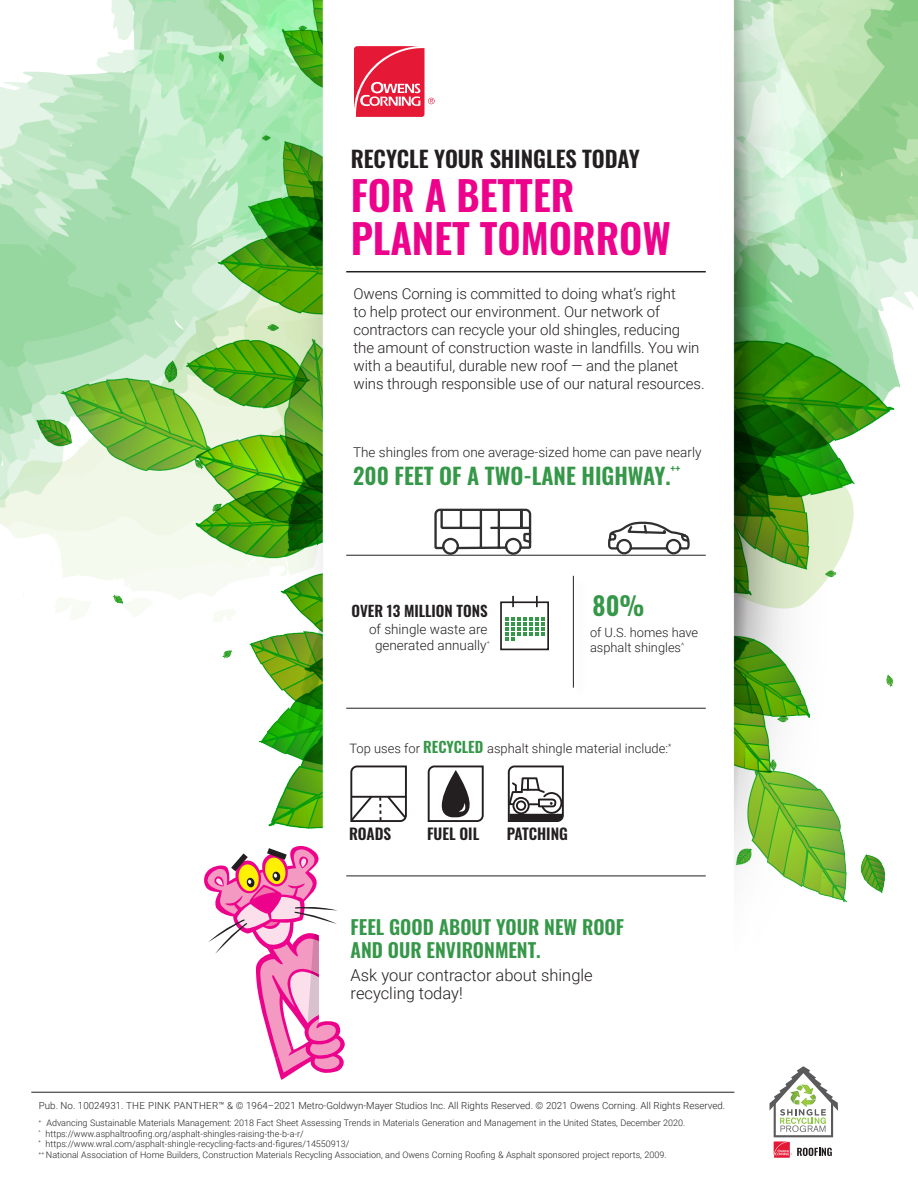
<style>
.page{position:relative;width:918px;height:1188px;background:#fff}
.page>*{position:absolute;margin:0;border:0;box-sizing:border-box;transform-origin:0 0}
.t1{font:40.5px/43.5px "Oswald";color:#ed028c}
.t2{font:25.5px "Oswald";color:#359748}
.t3{font:22.5px "Oswald";color:#359748}
.t4{font:22.5px "Oswald";color:#231f20}
.t5{font:19.5px/23.4px "Oswald";color:#359748}
.t6{font:300 16.5px "Roboto";color:#231f20}
.t7{font:15.3px "Oswald";color:#231f20}
.t8{font:300 15px/18px "Roboto";letter-spacing:-.005em;color:#231f20}
.t9{font:15px "Oswald";color:#231f20}
.t10{font:300 13.5px "Roboto";color:#231f20}
.t11{font:300 12.9px/14.7px "Roboto";color:#231f20}
.t12{font:11.25px "Oswald";color:#359748}
.t13{font:300 9.75px "Roboto";color:#231f20}
.t14{font:300 9px "Roboto";color:#231f20}
.t15{font:300 5.55px "Roboto";color:#231f20}
.s1{font-family:"Oswald";font-weight:400;font-size:14.85px;color:#359748}
</style>
<div class="page">
<img style="left:0;top:0;width:918px;height:903px">
<svg style="left:204px;top:846px;width:141px;height:234px"></svg>
<svg style="left:354px;top:46px;width:81px;height:71px"></svg>
<svg style="left:427px;top:765px;width:63px;height:60px"></svg>
<svg style="left:349px;top:765px;width:59px;height:58px"></svg>
<svg style="left:507px;top:765px;width:58px;height:58px"></svg>
<div style="left:500px;top:601px;width:49px;height:49px;border:2px solid #231f20"></div>
<svg style="left:512px;top:596px;width:2px;height:11px"></svg>
<svg style="left:536px;top:596px;width:2px;height:11px"></svg>
<svg style="left:505px;top:617px;width:40px;height:24px"></svg>
<hr style="left:346px;top:271px;width:360px;height:1px;background:#231f20">
<hr style="left:346px;top:555px;width:360px;height:1px;background:#231f20">
<hr style="left:346px;top:708px;width:360px;height:1px;background:#231f20">
<hr style="left:346px;top:876px;width:360px;height:1px;background:#231f20">
<svg style="left:769px;top:1066px;width:69px;height:92px"></svg>
<hr style="left:31px;top:1092px;width:703px;height:1px;background:#231f20">
<div style="left:572px;top:576px;width:16px;height:125px;background:#fdfdfd"></div>
<hr style="left:573px;top:576px;width:1px;height:112px;background:#231f20">
<svg style="left:607px;top:520px;width:84px;height:36px"></svg>
<svg style="left:433px;top:508px;width:100px;height:48px"></svg>
<p class="t4" style="left:351px;top:139px;width:291px">RECYCLE YOUR SHINGLES TODAY</p>
<p class="t1" style="left:351px;top:170px;width:322px">FOR A BETTER<br>PLANET TOMORROW</p>
<p class="t8" style="left:353px;top:284px;width:353px">Owens Corning is committed to doing what’s right<br>to help protect our environment. Our network of contractors can recycle your old shingles, reducing<br>the amount of construction waste in landfills. You win with a beautiful, durable new roof — and the planet wins through responsible use of our natural resources.</p>
<p class="t10" style="left:353px;top:443px;width:350px">The shingles from one average-sized home can pave nearly</p>
<p class="t3" style="left:353px;top:456px;width:319px">200 FEET OF A TWO-LANE HIGHWAY.</p>
<p class="t12" style="left:671px;top:459px;width:11px">++</p>
<p class="t9" style="left:352px;top:598px;width:138px">OVER 13 MILLION TONS</p>
<p class="t10" style="left:369px;top:619px;width:120px">of shingle waste are</p>
<p class="t10" style="left:375px;top:635px;width:113px">generated annually</p>
<p class="t15" style="left:487px;top:638px;width:5px">+</p>
<p class="t2" style="left:593px;top:583px;width:54px">80%</p>
<p class="t11" style="left:590px;top:625px;width:110px">of U.S. homes have asphalt shingles<sup>^</sup></p>
<p class="t11" style="left:350px;top:741px;width:323px">Top uses for <span class="s1">RECYCLED</span> asphalt shingle material include:<sup>*</sup></p>
<p class="t7" style="left:349px;top:820px;width:44px">ROADS</p>
<p class="t7" style="left:427px;top:820px;width:54px">FUEL OIL</p>
<p class="t7" style="left:507px;top:820px;width:63px">PATCHING</p>
<p class="t5" style="left:351px;top:913px;width:275px">FEEL GOOD ABOUT YOUR NEW ROOF<br>AND OUR ENVIRONMENT.</p>
<p class="t6" style="left:351px;top:963px;width:244px">Ask your contractor about shingle</p>
<p class="t6" style="left:351px;top:981px;width:114px">recycling today!</p>
<p class="t13" style="left:39px;top:1099px;width:688px">Pub. No. 10024931. THE PINK PANTHER™ &amp; © 1964–2021 Metro-Goldwyn-Mayer Studios Inc. All Rights Reserved. © 2021 Owens Corning. All Rights Reserved.</p>
<p class="t14" style="left:39px;top:1117px;width:648px"><sup>+</sup> Advancing Sustainable Materials Management: 2018 Fact Sheet Assessing Trends in Materials Generation and Management in the United States, December 2020.</p>
<p class="t14" style="left:39px;top:1127px;width:267px"><sup>^</sup> https://www.asphaltroofing.org/asphalt-shingles-raising-the-b-a-r/</p>
<p class="t14" style="left:39px;top:1138px;width:312px"><sup>*</sup> https://www.wral.com/asphalt-shingle-recycling-facts-and-figures/14550913/</p>
<p class="t14" style="left:39px;top:1148px;width:629px"><sup>++</sup> National Association of Home Builders, Construction Materials Recycling Association, and Owens Corning Roofing &amp; Asphalt sponsored project reports, 2009.</p>
</div>
